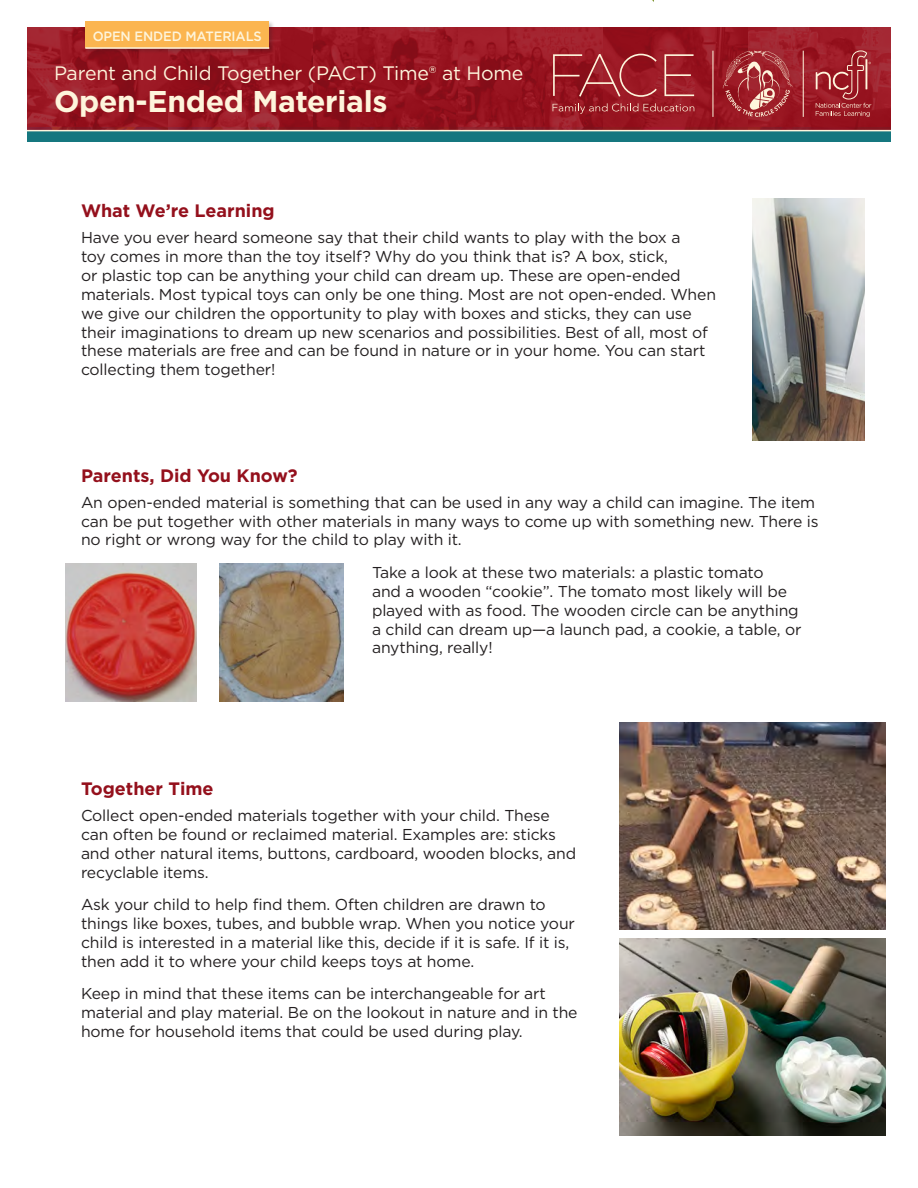
<style>
.page{position:relative;width:918px;height:1188px;background:#fff}
.page>*{position:absolute;margin:0;border:0;box-sizing:border-box;transform-origin:0 0}
.Head{font:700 30px "Gotham";letter-spacing:-.01em;color:#fef5dc}
.Head-2{font:19.5px "Gotham";letter-spacing:-.01em;color:#fef5dc}
.Subhead{font:700 18px "Gotham";color:#94101c}
.Body{font:15.75px/18.9px "Gotham";letter-spacing:-.01em;color:#231f20}
.Body-2{font:500 13.5px "Gotham";letter-spacing:-.01em;color:#fef5dc;scale:.96 1}
</style>
<div class="page">
<img style="left:620px;top:939px;width:266px;height:196px">
<img style="left:620px;top:723px;width:266px;height:206px">
<img style="left:65px;top:563px;width:132px;height:138px">
<img style="left:219px;top:563px;width:125px;height:139px">
<img style="left:753px;top:199px;width:111px;height:242px">
<svg style="left:27px;top:27px;width:864px;height:103px;background:#961622"></svg>
<img style="left:538px;top:36px;width:349px;height:94px">
<hr style="left:803px;top:51px;width:1px;height:66px;background:#fef5dc">
<hr style="left:713px;top:51px;width:1px;height:66px;background:#fef5dc">
<svg style="left:723px;top:51px;width:69px;height:66px;background:#ac4044"></svg>
<svg style="left:553px;top:103px;width:141px;height:11px;background:#a5353b"></svg>
<svg style="left:664px;top:54px;width:30px;height:42px"></svg>
<svg style="left:553px;top:54px;width:104px;height:43px;background:#a22f36"></svg>
<svg style="left:816px;top:50px;width:55px;height:67px;background:#a7353b"></svg>
<div style="left:27px;top:131px;width:864px;height:10px;background:#15777f"></div>
<hr style="left:27px;top:130px;width:864px;height:1px;background:#fef5dc">
<div style="left:84px;top:20px;width:191px;height:34px;background:#231f20;opacity:.25"></div>
<div style="left:85px;top:22px;width:184px;height:26px;background:#fbb550"></div>
<hr style="left:85px;top:47px;width:184px;height:2px;background:#fef5dc">
<p class="Body-2" style="left:93px;top:27px;width:178px">OPEN ENDED MATERIALS</p>
<p class="Head-2" style="left:54px;top:60px;width:471px">Parent and Child Together (PACT) Time® at Home</p>
<p class="Head" style="left:54px;top:81px;width:335px">Open-Ended Materials</p>
<p class="Subhead" style="left:81px;top:199px;width:195px">What We’re Learning</p>
<p class="Body" style="left:81px;top:228px;width:637px">Have you ever heard someone say that their child wants to play with the box a<br>toy comes in more than the toy itself? Why do you think that is? A box, stick,<br>or plastic top can be anything your child can dream up. These are open-ended materials. Most typical toys can only be one thing. Most are not open-ended. When we give our children the opportunity to play with boxes and sticks, they can use their imaginations to dream up new scenarios and possibilities. Best of all, most of these materials are free and can be found in nature or in your home. You can start collecting them together!</p>
<p class="Subhead" style="left:81px;top:464px;width:218px">Parents, Did You Know?</p>
<p class="Body" style="left:81px;top:492px;width:739px">An open-ended material is something that can be used in any way a child can imagine. The item can be put together with other materials in many ways to come up with something new. There is no right or wrong way for the child to play with it.</p>
<p class="Body" style="left:372px;top:563px;width:431px">Take a look at these two materials: a plastic tomato<br>and a wooden “cookie”. The tomato most likely will be played with as food. The wooden circle can be anything a child can dream up—a launch pad, a cookie, a table, or anything, really!</p>
<p class="Subhead" style="left:81px;top:777px;width:134px">Together Time</p>
<p class="Body" style="left:81px;top:806px;width:497px">Collect open-ended materials together with your child. These can often be found or reclaimed material. Examples are: sticks and other natural items, buttons, cardboard, wooden blocks, and recyclable items.</p>
<p class="Body" style="left:81px;top:895px;width:495px">Ask your child to help find them. Often children are drawn to things like boxes, tubes, and bubble wrap. When you notice your child is interested in a material like this, decide if it is safe. If it is, then add it to where your child keeps toys at home.</p>
<p class="Body" style="left:81px;top:984px;width:498px">Keep in mind that these items can be interchangeable for art material and play material. Be on the lookout in nature and in the home for household items that could be used during play.</p>
</div>
